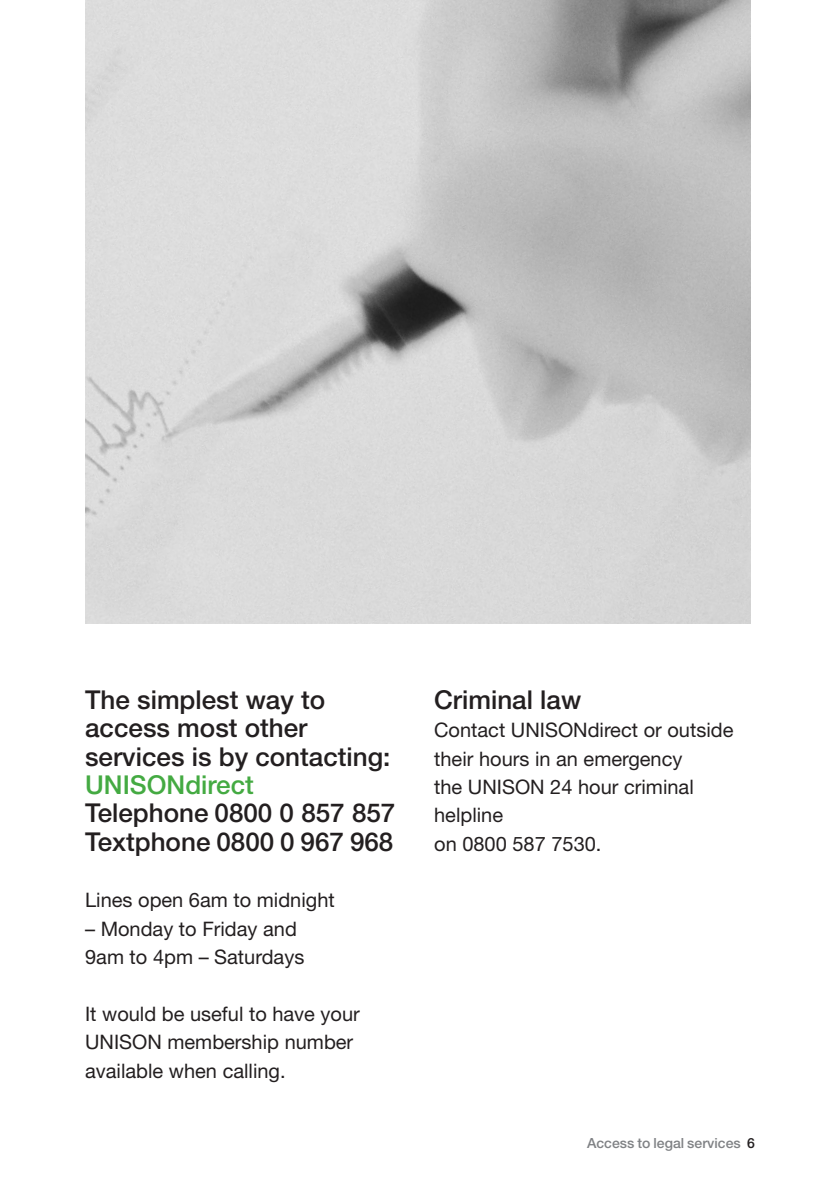
<style>
.page{position:relative;width:840px;height:1191px;background:#fff}
.page>*{position:absolute;margin:0;border:0;box-sizing:border-box;transform-origin:0 0}
.t1{font:500 26px/28.4px "Helvetica Neue";color:#231f20}
.t2{font:500 26px "Helvetica Neue";color:#44aa42}
.t3{font:20px/28.4px "Helvetica Neue";color:#231f20}
.t4{font:500 14px "Helvetica Neue";color:#808285}
.s1{color:#231f20}
</style>
<div class="page">
<img style="left:85px;top:0;width:665px;height:623px">
<h1 class="t1" style="left:85px;top:685px;width:306px">The simplest way to access most other services is by contacting:</h1>
<h1 class="t2" style="left:85px;top:769px;width:170px">UNISONdirect</h1>
<h1 class="t1" style="left:85px;top:798px;width:311px">Telephone 0800 0 857 857<br>Textphone 0800 0 967 968</h1>
<p class="t3" style="left:85px;top:885px;width:251px">Lines open 6am to midnight</p>
<p class="t3" style="left:85px;top:914px;width:221px">– Monday to Friday and<br>9am to 4pm – Saturdays</p>
<p class="t3" style="left:85px;top:999px;width:276px">It would be useful to have your<br>UNISON membership number available when calling.</p>
<h1 class="t1" style="left:434px;top:685px;width:148px">Criminal law</h1>
<p class="t3" style="left:434px;top:715px;width:300px">Contact UNISONdirect or outside their hours in an emergency<br>the UNISON 24 hour criminal helpline<br>on 0800 587 7530.</p>
<p class="t4" style="left:586px;top:1135px;width:169px">Access to legal services <span class="s1">6</span></p>
</div>
